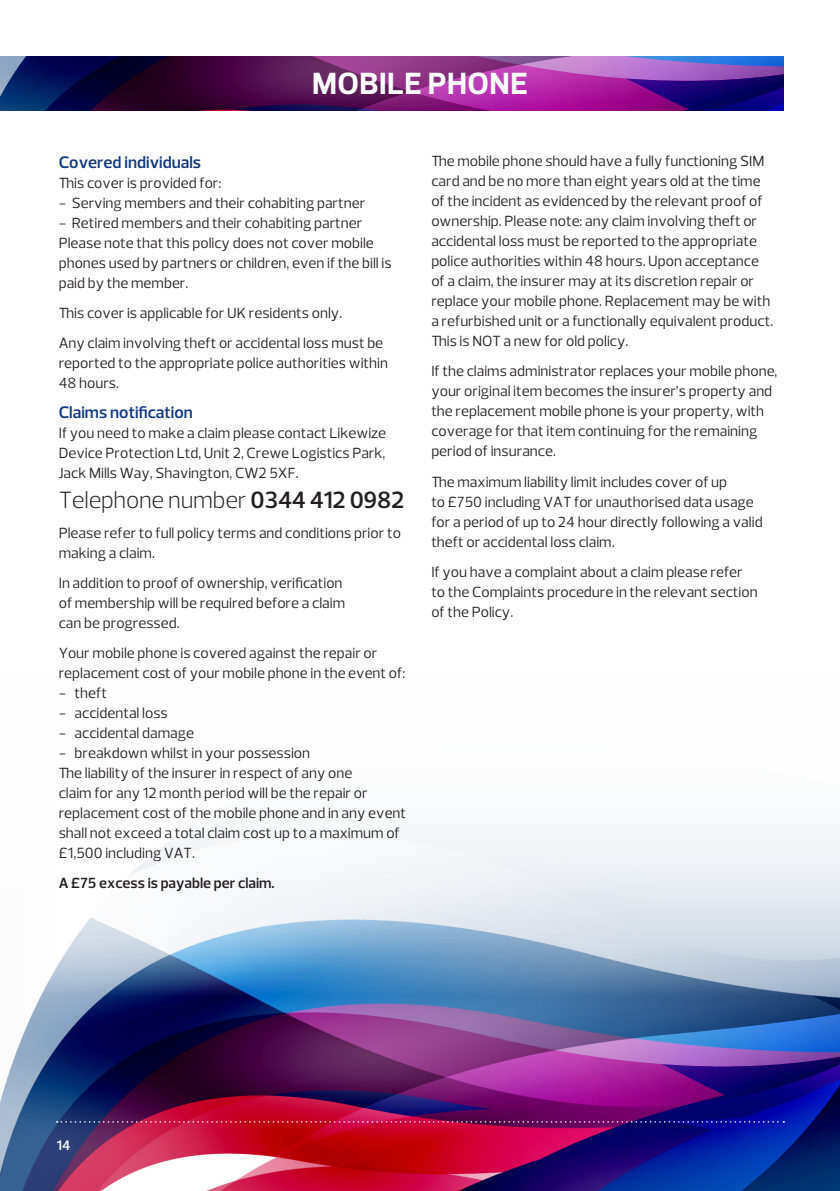
<style>
.page{position:relative;width:840px;height:1191px;background:#fff}
.page>*{position:absolute;margin:0;border:0;box-sizing:border-box;transform-origin:0 0}
.t1{font:700 31.2px "Prelo";letter-spacing:.015em;color:#fff}
.t2{font:300 24px "Prelo";letter-spacing:-.01em;color:#231f20}
.t3{font:600 17px "Prelo";color:#113880}
.t4{font:15px/20px "Prelo";color:#231f20}
.t5{font:600 15px "Prelo";color:#231f20}
.t6{font:600 14px "Prelo";color:#fff}
.s1{font-weight:600}
</style>
<div class="page">
<img style="left:0;top:994px;width:839px;height:197px">
<svg style="left:57px;top:1121px;width:726px;height:1px"></svg>
<svg style="left:42px;top:835px;width:797px;height:159px"></svg>
<svg style="left:0;top:57px;width:782px;height:53px;background:#5d2173"></svg>
<p class="t1" style="left:312px;top:64px;width:217px">MOBILE PHONE</p>
<p class="t3" style="left:59px;top:152px;width:144px">Covered individuals</p>
<p class="t4" style="left:59px;top:173px;width:164px">This cover is provided for:</p>
<p class="t4" style="left:59px;top:193px;width:308px">- Serving members and their cohabiting partner</p>
<p class="t4" style="left:59px;top:213px;width:305px">- Retired members and their cohabiting partner</p>
<p class="t4" style="left:59px;top:233px;width:334px">Please note that this policy does not cover mobile phones used by partners or children, even if the bill is paid by the member.</p>
<p class="t4" style="left:59px;top:303px;width:285px">This cover is applicable for UK residents only.</p>
<p class="t4" style="left:59px;top:333px;width:330px">Any claim involving theft or accidental loss must be reported to the appropriate police authorities within<br>48 hours.</p>
<p class="t3" style="left:59px;top:402px;width:135px">Claims notification</p>
<p class="t4" style="left:59px;top:423px;width:329px;text-align:justify">If you need to make a claim please contact Likewize Device Protection Ltd, Unit 2, Crewe Logistics Park, Jack Mills Way, Shavington, CW2 5XF.</p>
<p class="t2" style="left:59px;top:485px;width:347px">Telephone number <span class="s1">0344 412 0982</span></p>
<p class="t4" style="left:59px;top:523px;width:343px">Please refer to full policy terms and conditions prior to making a claim.</p>
<p class="t4" style="left:59px;top:573px;width:285px">In addition to proof of ownership, verification</p>
<p class="t4" style="left:59px;top:593px;width:288px">of membership will be required before a claim</p>
<p class="t4" style="left:59px;top:613px;width:122px">can be progressed.</p>
<p class="t4" style="left:59px;top:643px;width:348px">Your mobile phone is covered against the repair or replacement cost of your mobile phone in the event of:</p>
<p class="t4" style="left:59px;top:683px;width:50px">- theft</p>
<p class="t4" style="left:59px;top:703px;width:110px">- accidental loss</p>
<p class="t4" style="left:59px;top:723px;width:137px">- accidental damage</p>
<p class="t4" style="left:59px;top:743px;width:253px">- breakdown whilst in your possession</p>
<p class="t4" style="left:59px;top:763px;width:349px">The liability of the insurer in respect of any one<br>claim for any 12 month period will be the repair or replacement cost of the mobile phone and in any event shall not exceed a total claim cost up to a maximum of £1,500 including VAT.</p>
<p class="t5" style="left:59px;top:874px;width:217px">A £75 excess is payable per claim.</p>
<p class="t4" style="left:431px;top:151px;width:343px">The mobile phone should have a fully functioning SIM card and be no more than eight years old at the time of the incident as evidenced by the relevant proof of ownership. Please note: any claim involving theft or accidental loss must be reported to the appropriate police authorities within 48 hours. Upon acceptance of a claim, the insurer may at its discretion repair or replace your mobile phone. Replacement may be with a refurbished unit or a functionally equivalent product.<br>This is NOT a new for old policy.</p>
<p class="t4" style="left:431px;top:361px;width:347px">If the claims administrator replaces your mobile phone, your original item becomes the insurer’s property and the replacement mobile phone is your property, with coverage for that item continuing for the remaining period of insurance.</p>
<p class="t4" style="left:431px;top:471px;width:297px">The maximum liability limit includes cover of up</p>
<p class="t4" style="left:431px;top:491px;width:324px">to £750 including VAT for unauthorised data usage</p>
<p class="t4" style="left:431px;top:511px;width:332px">for a period of up to 24 hour directly following a valid theft or accidental loss claim.</p>
<p class="t4" style="left:431px;top:561px;width:313px">If you have a complaint about a claim please refer</p>
<p class="t4" style="left:431px;top:581px;width:327px">to the Complaints procedure in the relevant section</p>
<p class="t4" style="left:431px;top:601px;width:83px">of the Policy.</p>
<p class="t6" style="left:57px;top:1137px;width:15px">14</p>
</div>
